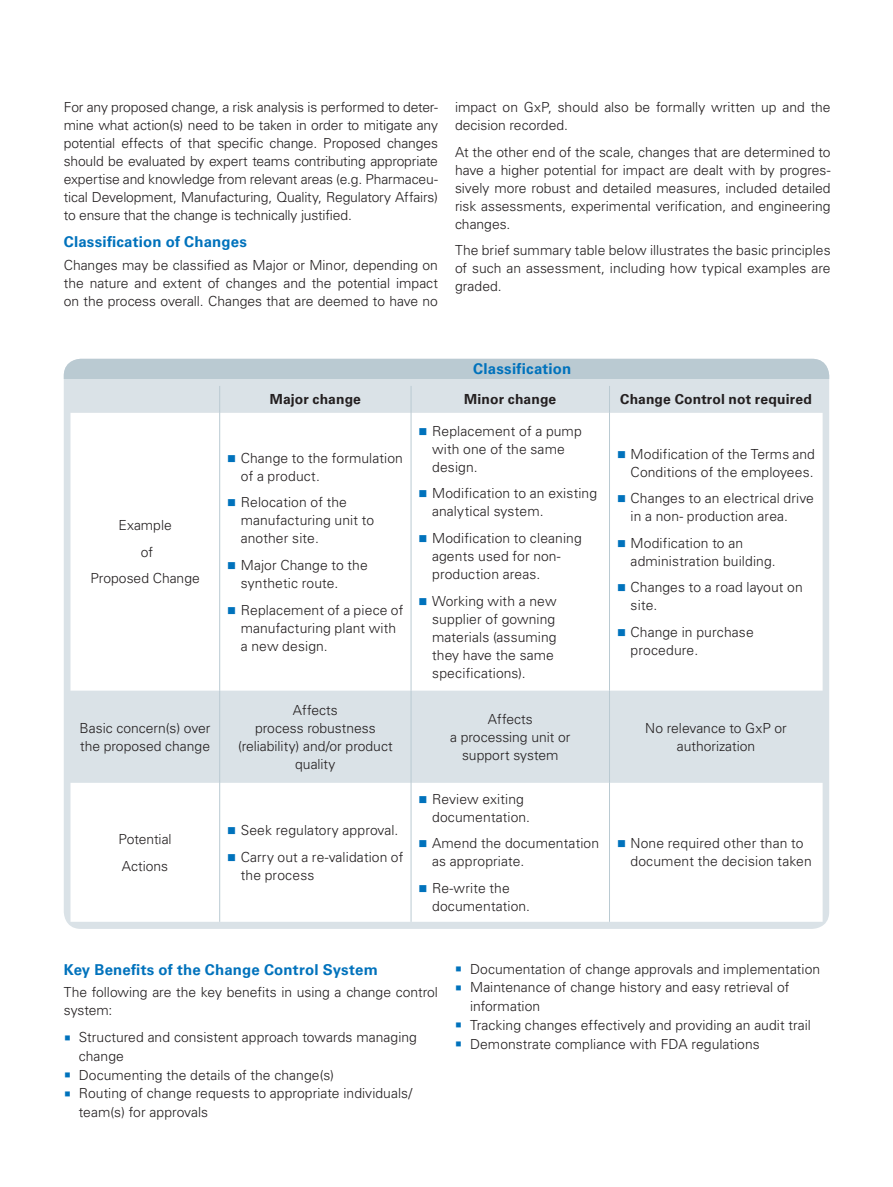
<style>
.page{position:relative;width:893px;height:1187px;background:#fff}
.page>*{position:absolute;margin:0;border:0;box-sizing:border-box;transform-origin:0 0}
.t1{font:700 15px "Univers LT Std";letter-spacing:.015em;color:#0072bc}
.t2{font:300 13.8px/18px "Univers LT Std";letter-spacing:.005em;color:#231f20}
.t3{font:700 13.8px "Univers LT Std";letter-spacing:.01em;color:#231f20}
</style>
<div class="page">
<div style="left:64px;top:359px;width:765px;height:569px;background:#dae2e7;border-radius:17px"></div>
<svg style="left:70px;top:413px;width:753px;height:508px;fill:#fff"></svg>
<svg style="left:219px;top:386px;width:1px;height:27px"></svg>
<svg style="left:411px;top:386px;width:1px;height:27px"></svg>
<svg style="left:609px;top:386px;width:1px;height:27px"></svg>
<hr style="left:219px;top:413px;width:1px;height:277px;background:#bacad2">
<hr style="left:411px;top:413px;width:1px;height:277px;background:#bacad2">
<hr style="left:609px;top:413px;width:1px;height:277px;background:#bacad2">
<hr style="left:219px;top:690px;width:1px;height:92px;background:#bacad2">
<hr style="left:411px;top:690px;width:1px;height:92px;background:#bacad2">
<hr style="left:609px;top:690px;width:1px;height:92px;background:#bacad2">
<hr style="left:219px;top:782px;width:1px;height:139px;background:#bacad2">
<hr style="left:411px;top:782px;width:1px;height:139px;background:#bacad2">
<hr style="left:609px;top:782px;width:1px;height:139px;background:#bacad2">
<div style="left:64px;top:359px;width:765px;height:20px;background:#bacad2"></div>
<svg style="left:228px;top:455px;width:7px;height:7px"></svg>
<svg style="left:228px;top:499px;width:7px;height:7px"></svg>
<svg style="left:228px;top:562px;width:7px;height:7px"></svg>
<svg style="left:228px;top:606px;width:7px;height:7px"></svg>
<svg style="left:420px;top:428px;width:7px;height:7px"></svg>
<svg style="left:420px;top:490px;width:7px;height:7px"></svg>
<svg style="left:420px;top:535px;width:7px;height:7px"></svg>
<svg style="left:420px;top:597px;width:7px;height:7px"></svg>
<svg style="left:618px;top:451px;width:7px;height:7px"></svg>
<svg style="left:618px;top:495px;width:7px;height:7px"></svg>
<svg style="left:618px;top:540px;width:7px;height:7px"></svg>
<svg style="left:618px;top:584px;width:7px;height:7px"></svg>
<svg style="left:618px;top:629px;width:7px;height:7px"></svg>
<svg style="left:228px;top:827px;width:7px;height:7px"></svg>
<svg style="left:228px;top:853px;width:7px;height:7px"></svg>
<svg style="left:420px;top:795px;width:7px;height:7px"></svg>
<svg style="left:420px;top:840px;width:7px;height:7px"></svg>
<svg style="left:420px;top:884px;width:7px;height:7px"></svg>
<svg style="left:618px;top:840px;width:7px;height:7px"></svg>
<p class="t2" style="left:64px;top:98px;width:376px;text-align:justify">For any proposed change, a risk analysis is performed to deter&shy;mine what action(s) need to be taken in order to mitigate any potential effects of that specific change. Proposed changes should be evaluated by expert teams contributing appropriate expertise and knowledge from relevant areas (e.g. Pharmaceu&shy;tical Development, Manufacturing, Quality, Regulatory Affairs) to ensure that the change is technically justified.</p>
<p class="t1" style="left:64px;top:233px;width:185px">Classification of Changes</p>
<p class="t2" style="left:64px;top:256px;width:376px;text-align:justify">Changes may be classified as Major or Minor, depending on the nature and extent of changes and the potential impact on the process overall. Changes that are deemed to have no</p>
<p class="t2" style="left:455px;top:98px;width:377px">impact on GxP, should also be formally written up and the decision recorded.</p>
<p class="t2" style="left:455px;top:143px;width:377px;text-align:justify">At the other end of the scale, changes that are determined to have a higher potential for impact are dealt with by progres&shy;sively more robust and detailed measures, included detailed risk assessments, experimental verification, and engineering changes.</p>
<p class="t2" style="left:455px;top:241px;width:377px;text-align:justify">The brief summary table below illustrates the basic principles of such an assessment, including how typical examples are graded.</p>
<p class="t1" style="left:473px;top:360px;width:100px">Classification</p>
<p class="t2" style="left:90px;top:512px;width:111px;line-height:26.5px;text-align:center">Example<br>of<br>Proposed Change</p>
<p class="t2" style="left:80px;top:718px;width:132px">Basic concern(s) over the proposed change</p>
<p class="t3" style="left:270px;top:391px;width:93px">Major change</p>
<p class="t3" style="left:464px;top:391px;width:94px">Minor change</p>
<p class="t3" style="left:620px;top:391px;width:193px">Change Control not required</p>
<p class="t2" style="left:241px;top:449px;width:164px">Change to the formulation of a product.</p>
<p class="t2" style="left:241px;top:493px;width:135px">Relocation of the manufacturing unit to another site.</p>
<p class="t2" style="left:241px;top:556px;width:129px">Major Change to the synthetic route.</p>
<p class="t2" style="left:241px;top:600px;width:164px">Replacement of a piece of manufacturing plant with a new design.</p>
<p class="t2" style="left:432px;top:422px;width:151px">Replacement of a pump with one of the same design.</p>
<p class="t2" style="left:432px;top:484px;width:166px">Modification to an existing analytical system.</p>
<p class="t2" style="left:432px;top:529px;width:151px">Modification to cleaning agents used for non&shy;production areas.</p>
<p class="t2" style="left:432px;top:591px;width:126px">Working with a new supplier of gowning materials (assuming they have the same specifications).</p>
<p class="t2" style="left:631px;top:445px;width:186px">Modification of the Terms and<br>Conditions of the employees.</p>
<p class="t2" style="left:631px;top:489px;width:185px">Changes to an electrical drive in a non- production area.</p>
<p class="t2" style="left:631px;top:534px;width:146px">Modification to an administration building.</p>
<p class="t2" style="left:631px;top:578px;width:174px">Changes to a road layout on site.</p>
<p class="t2" style="left:631px;top:623px;width:125px">Change in purchase procedure.</p>
<p class="t2" style="left:238px;top:700px;width:156px;text-align:center">Affects<br>process robustness (reliability) and/or product quality</p>
<p class="t2" style="left:450px;top:709px;width:122px;text-align:center">Affects<br>a processing unit or support system</p>
<p class="t2" style="left:645px;top:718px;width:143px;text-align:center">No relevance to GxP or authorization</p>
<p class="t2" style="left:119px;top:825px;width:55px;line-height:26.5px">Potential<br>Actions</p>
<p class="t2" style="left:241px;top:816px;width:164px;line-height:26.5px">Seek regulatory approval.<br>Carry out a re-validation of</p>
<p class="t2" style="left:241px;top:865px;width:75px">the process</p>
<p class="t2" style="left:432px;top:789px;width:99px">Review exiting documentation.</p>
<p class="t2" style="left:432px;top:834px;width:168px">Amend the documentation as appropriate.</p>
<p class="t2" style="left:432px;top:878px;width:99px">Re-write the documentation.</p>
<p class="t2" style="left:631px;top:834px;width:183px">None required other than to document the decision taken</p>
<p class="t1" style="left:64px;top:960px;width:316px">Key Benefits of the Change Control System</p>
<p class="t2" style="left:64px;top:982px;width:376px">The following are the key benefits in using a change control system:</p>
<p class="t2" style="left:79px;top:1027px;width:340px;line-height:18.8px">Structured and consistent approach towards managing change<br>Documenting the details of the change(s)<br>Routing of change requests to appropriate individuals/ team(s) for approvals</p>
<p class="t2" style="left:470px;top:959px;width:352px;line-height:18.8px">Documentation of change approvals and implementation Maintenance of change history and easy retrieval of information<br>Tracking changes effectively and providing an audit trail Demonstrate compliance with FDA regulations</p>
</div>
